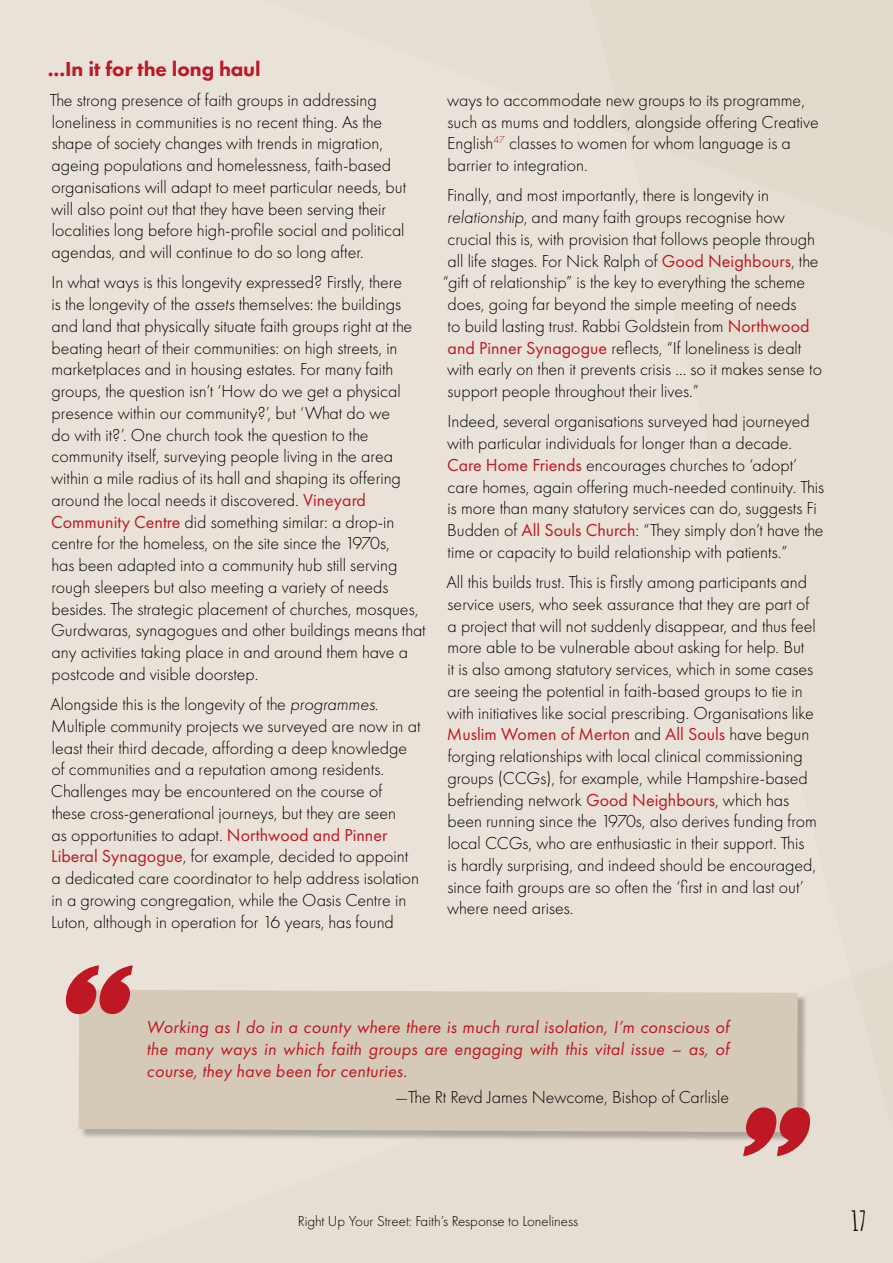
<style>
.page{position:relative;width:893px;height:1263px;background:#e9e2d8}
.page>*{position:absolute;margin:0;border:0;box-sizing:border-box;transform-origin:0 0}
.t1{font:700 27px "Amatic SC";color:#000}
.Sub-headline{font:800 21px "Futura PT";color:#be1825}
.Quote_Cite{font:300 18px/21.8px "Futura PT";color:#000}
.t2{font:italic 18px/21.8px "Futura PT";letter-spacing:.01em;color:#be1825;text-align:justify}
.t3{font:300 15px "Futura PT";color:#000}
.s1{font-style:italic}
.s2{font-weight:400;color:#be1825}
</style>
<div class="page">
<svg style="left:590px;top:0;width:303px;height:1157px"></svg>
<div style="left:80px;top:992px;width:727px;height:150px;background:#000;opacity:.25"></div>
<div style="left:79px;top:990px;width:719px;height:142px;background:#d4cab7"></div>
<svg style="left:66px;top:965px;width:67px;height:49px"></svg>
<svg style="left:743px;top:1107px;width:67px;height:49px"></svg>
<p class="Sub-headline" style="left:48px;top:55px;width:215px">...In it for the long haul</p>
<p class="Quote_Cite" style="left:50px;top:89px;width:358px">The strong presence of faith groups in addressing loneliness in communities is no recent thing. As the shape of society changes with trends in migration, ageing populations and homelessness, faith-based organisations will adapt to meet particular needs, but will also point out that they have been serving their localities long before high-profile social and political agendas, and will continue to do so long after.</p>
<p class="Quote_Cite" style="left:51px;top:272px;width:376px">In what ways is this longevity expressed? Firstly, there<br>is the longevity of the <span class="s1">assets</span> themselves: the buildings and land that physically situate faith groups right at the beating heart of their communities: on high streets, in marketplaces and in housing estates. For many faith groups, the question isn’t ‘How do we get a physical presence within our community?’, but ‘What do we<br>do with it?’. One church took the question to the community itself, surveying people living in the area within a mile radius of its hall and shaping its offering around the local needs it discovered. <span class="s2">Vineyard Community Centre</span> did something similar: a drop-in centre for the homeless, on the site since the 1970s,<br>has been adapted into a community hub still serving rough sleepers but also meeting a variety of needs besides. The strategic placement of churches, mosques, Gurdwaras, synagogues and other buildings means that any activities taking place in and around them have a postcode and visible doorstep.</p>
<p class="Quote_Cite" style="left:50px;top:693px;width:372px">Alongside this is the longevity of the <span class="s1">programmes</span>.<br>Multiple community projects we surveyed are now in at least their third decade, affording a deep knowledge of communities and a reputation among residents.<br>Challenges may be encountered on the course of these cross-generational journeys, but they are seen<br>as opportunities to adapt. <span class="s2">Northwood and Pinner Liberal Synagogue</span>, for example, decided to appoint a dedicated care coordinator to help address isolation in a growing congregation, while the Oasis Centre in Luton, although in operation for 16 years, has found</p>
<p class="Quote_Cite" style="left:447px;top:89px;width:373px">ways to accommodate new groups to its programme, such as mums and toddlers, alongside offering Creative English<sup>47</sup> classes to women for whom language is a barrier to integration.</p>
<p class="Quote_Cite" style="left:443px;top:185px;width:381px">Finally, and most importantly, there is longevity in <span class="s1">relationship</span>, and many faith groups recognise how crucial this is, with provision that follows people through all life stages. For Nick Ralph of <span class="s2">Good Neighbours</span>, the “gift of relationship” is the key to everything the scheme does, going far beyond the simple meeting of needs<br>to build lasting trust. Rabbi Goldstein from <span class="s2">Northwood and Pinner Synagogue</span> reflects, “If loneliness is dealt with early on then it prevents crisis ... so it makes sense to support people throughout their lives.”</p>
<p class="Quote_Cite" style="left:447px;top:411px;width:379px">Indeed, several organisations surveyed had journeyed with particular individuals for longer than a decade.<br><span class="s2">Care Home Friends</span> encourages churches to ‘adopt’ care homes, again offering much-needed continuity. This is more than many statutory services can do, suggests Fi Budden of <span class="s2">All Souls Church</span>: “They simply don’t have the time or capacity to build relationship with patients.”</p>
<p class="Quote_Cite" style="left:446px;top:571px;width:372px">All this builds trust. This is firstly among participants and service users, who seek assurance that they are part of a project that will not suddenly disappear, and thus feel more able to be vulnerable about asking for help. But<br>it is also among statutory services, which in some cases are seeing the potential in faith-based groups to tie in with initiatives like social prescribing. Organisations like <span class="s2">Muslim Women of Merton</span> and <span class="s2">All Souls</span> have begun forging relationships with local clinical commissioning groups (CCGs), for example, while Hampshire-based befriending network <span class="s2">Good Neighbours</span>, which has been running since the 1970s, also derives funding from local CCGs, who are enthusiastic in their support. This is hardly surprising, and indeed should be encouraged, since faith groups are so often the ‘first in and last out’ where need arises.</p>
<p class="t2" style="left:147px;top:1016px;width:584px">Working as I do in a county where there is much rural isolation, I’m conscious of the many ways in which faith groups are engaging with this vital issue – as, of course, they have been for centuries.</p>
<p class="Quote_Cite" style="left:395px;top:1086px;width:335px">—The Rt Revd James Newcome, Bishop of Carlisle</p>
<p class="t3" style="left:298px;top:1213px;width:282px">Right Up Your Street: Faith’s Response to Loneliness</p>
<h1 class="t1" style="left:851px;top:1200px;width:17px">17</h1>
</div>
